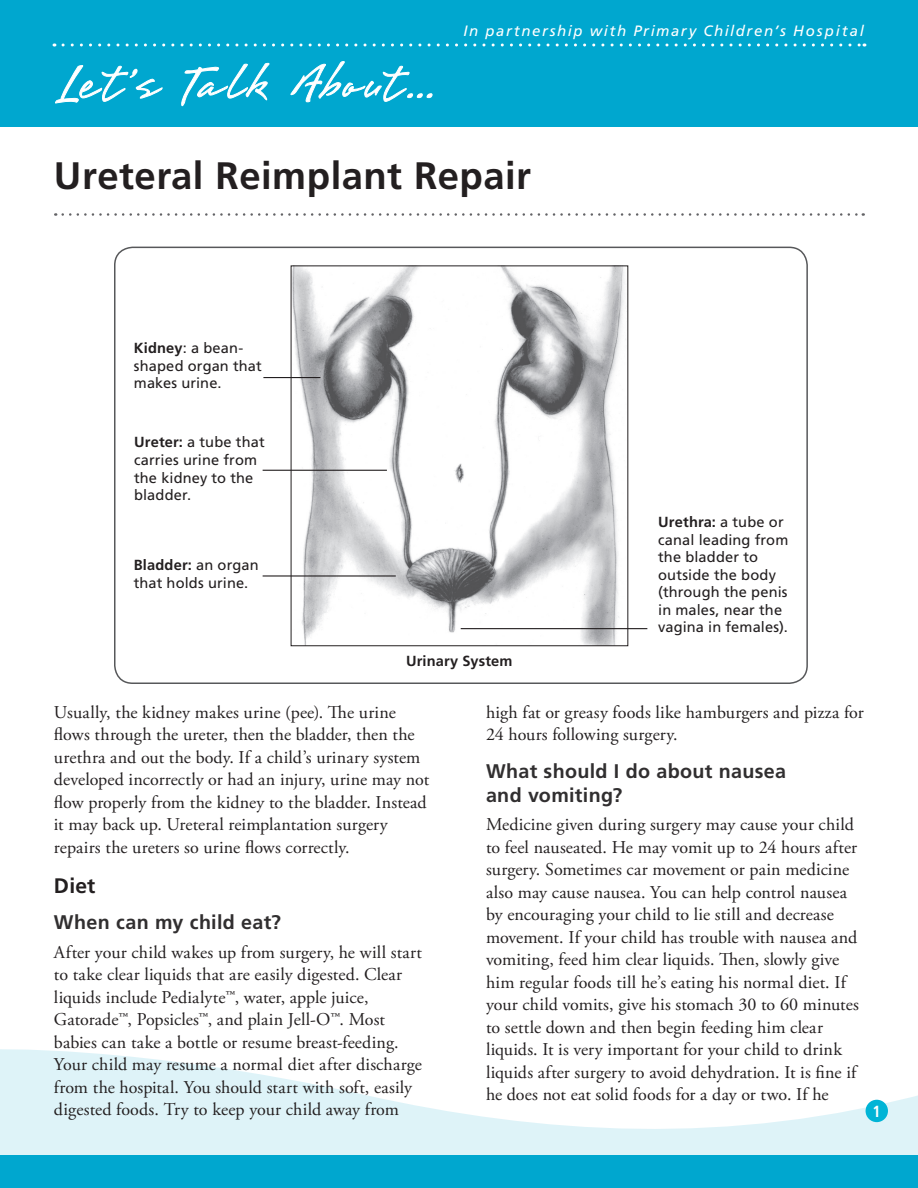
<style>
.page{position:relative;width:918px;height:1188px;background:#fff}
.page>*{position:absolute;margin:0;border:0;box-sizing:border-box;transform-origin:0 0}
.t1{font:60px "Brisa";letter-spacing:.05em;color:#fff}
.Title__h1{font:700 38.25px "Frutiger LT Std";letter-spacing:.01em;color:#231f20}
.Level_1__h2{font:700 21px "Frutiger LT Std";color:#231f20}
.Level_2__h3{font:700 19.65px/24px "Frutiger LT Std";letter-spacing:.015em;color:#312f30}
.Main__p{font:18px/22.5px "Adobe Garamond Pro";letter-spacing:.005em;color:#231f20}
.Page_number{font:700 condensed 16.2px "Frutiger LT Std";color:#fff}
.t2{font:italic 15px "Frutiger LT Std";letter-spacing:.105em;color:#fff}
.Illustration_labels{font:14.7px/17.5px "Frutiger LT Std";letter-spacing:.01em;color:#231f20}
.Illustration_labels-2{font:700 14.7px "Frutiger LT Std";letter-spacing:.01em;color:#231f20}
.s1{font-weight:700}
</style>
<div class="page">
<svg style="left:0;top:1049px;width:918px;height:107px;fill:#def3f8"></svg>
<div style="left:866px;top:1100px;width:22px;height:22px;background:#00b4d6;border-radius:50%"></div>
<div style="left:0;top:1156px;width:918px;height:32px;background:#00a7cf"></div>
<div style="left:0;top:0;width:918px;height:127px;background:#00a7cf"></div>
<svg style="left:55px;top:65px;width:108px;height:39px"></svg>
<svg style="left:181px;top:63px;width:89px;height:43px"></svg>
<svg style="left:290px;top:61px;width:143px;height:42px"></svg>
<svg style="left:63px;top:44px;width:802px;height:2px"></svg>
<svg style="left:63px;top:213px;width:801px;height:3px"></svg>
<div style="left:114px;top:247px;width:694px;height:437px;border:2px solid #57585a;border-radius:18px"></div>
<div style="left:657px;top:515px;width:135px;height:167px;background:#fff"></div>
<img style="left:293px;top:268px;width:333px;height:376px">
<hr style="left:263px;top:377px;width:57px;height:1px;background:#231f20">
<hr style="left:263px;top:470px;width:124px;height:1px;background:#231f20">
<hr style="left:461px;top:628px;width:186px;height:1px;background:#231f20">
<hr style="left:263px;top:575px;width:133px;height:2px;background:#231f20">
<h1 class="t1" style="left:54px;top:53px;width:382px">Let’s Talk About...</h1>
<p class="t2" style="left:463px;top:22px;width:402px">In partnership with Primary Children’s Hospital</p>
<p class="Title__h1" style="left:54px;top:154px;width:479px">Ureteral Reimplant Repair</p>
<p class="Illustration_labels" style="left:134px;top:339px;width:129px"><span class="s1">Kidney</span>: a bean&shy;shaped organ that makes urine.</p>
<p class="Illustration_labels" style="left:134px;top:434px;width:132px"><span class="s1">Ureter:</span> a tube that carries urine from the kidney to the bladder.</p>
<p class="Illustration_labels" style="left:134px;top:556px;width:126px"><span class="s1">Bladder:</span> an organ that holds urine.</p>
<p class="Illustration_labels-2" style="left:406px;top:652px;width:108px">Urinary System</p>
<p class="Illustration_labels" style="left:658px;top:513px;width:132px"><span class="s1">Urethra:</span> a tube or canal leading from the bladder to outside the body (through the penis in males, near the vagina in females).</p>
<p class="Main__p" style="left:54px;top:701px;width:377px">Usually, the kidney makes urine (pee). The urine flows through the ureter, then the bladder, then the urethra and out the body. If a child’s urinary system developed incorrectly or had an injury, urine may not flow properly from the kidney to the bladder. Instead it may back up. Ureteral reimplantation surgery repairs the ureters so urine flows correctly.</p>
<p class="Level_1__h2" style="left:54px;top:874px;width:43px">Diet</p>
<p class="Level_2__h3" style="left:54px;top:911px;width:229px">When can my child eat?</p>
<p class="Main__p" style="left:54px;top:941px;width:370px">After your child wakes up from surgery, he will start to take clear liquids that are easily digested. Clear liquids include Pedialyte™, water, apple juice, Gatorade™, Popsicles™, and plain Jell-O™. Most babies can take a bottle or resume breast-feeding.<br>Your child may resume a normal diet after discharge from the hospital. You should start with soft, easily digested foods. Try to keep your child away from</p>
<p class="Main__p" style="left:486px;top:701px;width:379px">high fat or greasy foods like hamburgers and pizza for<br>24 hours following surgery.</p>
<p class="Level_2__h3" style="left:486px;top:759px;width:302px">What should I do about nausea and vomiting?</p>
<p class="Main__p" style="left:486px;top:814px;width:374px">Medicine given during surgery may cause your child to feel nauseated. He may vomit up to 24 hours after surgery. Sometimes car movement or pain medicine also may cause nausea. You can help control nausea by encouraging your child to lie still and decrease movement. If your child has trouble with nausea and vomiting, feed him clear liquids. Then, slowly give him regular foods till he’s eating his normal diet. If your child vomits, give his stomach 30 to 60 minutes to settle down and then begin feeding him clear liquids. It is very important for your child to drink liquids after surgery to avoid dehydration. It is fine if he does not eat solid foods for a day or two. If he</p>
<p class="Page_number" style="left:873px;top:1101px;width:10px">1</p>
</div>
